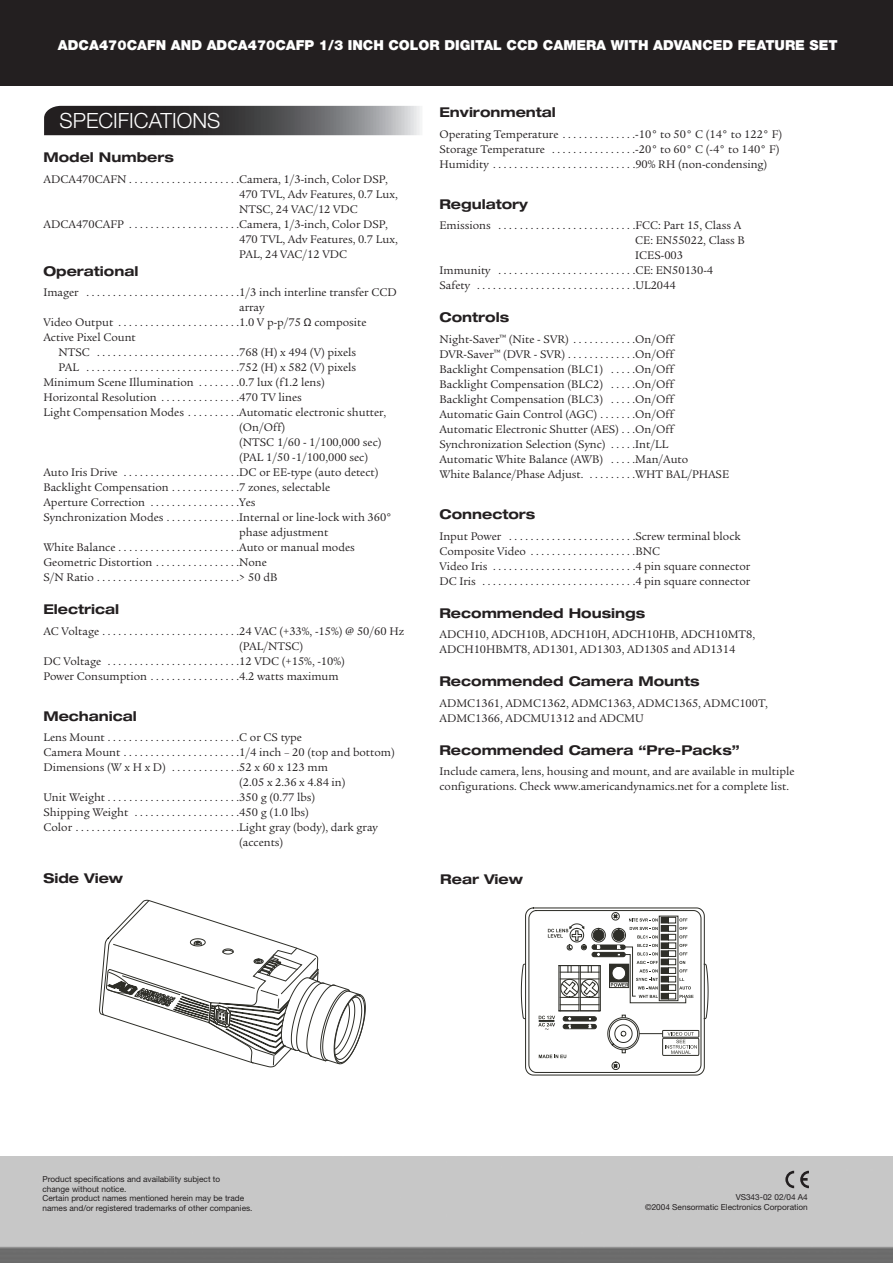
<style>
.page{position:relative;width:893px;height:1263px;background:#fff}
.page>*{position:absolute;margin:0;border:0;box-sizing:border-box;transform-origin:0 0}
.t1{font:300 21px "Helvetica Neue";color:#fff}
.t2{font:900 13.8px "Helvetica Neue";color:#fff}
.t3{font:700 expanded 13.5px "Helvetica Neue";color:#231f20}
.t4{font:12px/15px "Legacy Serif";color:#231f20}
.t5{font:8.25px/9.8px "Helvetica Neue";color:#231f20;text-align:right}
.s1{font-family:"Arial MS";font-size:10.5px}
</style>
<div class="page">
<div style="left:0;top:0;width:893px;height:85px;background:#231f20"></div>
<svg style="left:785px;top:1171px;width:9px;height:17px"></svg>
<svg style="left:800px;top:1171px;width:9px;height:17px"></svg>
<svg style="left:44px;top:106px;width:378px;height:29px;background:#525153"></svg>
<svg style="left:102px;top:900px;width:263px;height:165px"></svg>
<svg style="left:521px;top:907px;width:188px;height:169px"></svg>
<p class="t2" style="left:58px;top:40px;width:781px">ADCA470CAFN AND ADCA470CAFP 1/3 INCH COLOR DIGITAL CCD CAMERA WITH ADVANCED FEATURE SET</p>
<h1 class="t1" style="left:60px;top:113px;width:162px">SPECIFICATIONS</h1>
<p class="t3" style="left:43px;top:153px;width:132px">Model Numbers</p>
<p class="t4" style="left:43px;top:173px;width:346px">ADCA470CAFN . . . . . . . . . . . . . . . . . . . . .Camera, 1/3-inch, Color DSP,</p>
<p class="t4" style="left:239px;top:188px;width:160px">470 TVL, Adv Features, 0.7 Lux,</p>
<p class="t4" style="left:239px;top:203px;width:120px">NTSC, 24 VAC/12 VDC</p>
<p class="t4" style="left:43px;top:218px;width:346px">ADCA470CAFP . . . . . . . . . . . . . . . . . . . . .Camera, 1/3-inch, Color DSP,</p>
<p class="t4" style="left:239px;top:233px;width:160px">470 TVL, Adv Features, 0.7 Lux,</p>
<p class="t4" style="left:239px;top:248px;width:109px">PAL, 24 VAC/12 VDC</p>
<p class="t3" style="left:43px;top:266px;width:96px">Operational</p>
<p class="t4" style="left:43px;top:286px;width:355px">Imager . . . . . . . . . . . . . . . . . . . . . . . . . . . . .1/3 inch interline transfer CCD</p>
<p class="t4" style="left:239px;top:301px;width:27px">array</p>
<p class="t4" style="left:43px;top:316px;width:325px">Video Output . . . . . . . . . . . . . . . . . . . . . . .1.0 V p-p/75 <span class="s1">Ω</span> composite</p>
<p class="t4" style="left:43px;top:331px;width:94px">Active Pixel Count</p>
<p class="t4" style="left:58px;top:346px;width:299px">NTSC . . . . . . . . . . . . . . . . . . . . . . . . . . .768 (H) x 494 (V) pixels</p>
<p class="t4" style="left:58px;top:361px;width:299px">PAL . . . . . . . . . . . . . . . . . . . . . . . . . . . . .752 (H) x 582 (V) pixels</p>
<p class="t4" style="left:43px;top:376px;width:283px">Minimum Scene Illumination . . . . . . . .0.7 lux (f1.2 lens)</p>
<p class="t4" style="left:43px;top:391px;width:260px">Horizontal Resolution . . . . . . . . . . . . . . .470 TV lines</p>
<p class="t4" style="left:43px;top:406px;width:344px">Light Compensation Modes . . . . . . . . . .Automatic electronic shutter,</p>
<p class="t4" style="left:239px;top:421px;width:47px">(On/Off)</p>
<p class="t4" style="left:239px;top:436px;width:144px">(NTSC 1/60 - 1/100,000 sec)</p>
<p class="t4" style="left:239px;top:451px;width:130px">(PAL 1/50 -1/100,000 sec)</p>
<p class="t4" style="left:43px;top:466px;width:337px">Auto Iris Drive . . . . . . . . . . . . . . . . . . . . . .DC or EE-type (auto detect)</p>
<p class="t4" style="left:43px;top:481px;width:288px">Backlight Compensation . . . . . . . . . . . . .7 zones, selectable</p>
<p class="t4" style="left:43px;top:496px;width:214px">Aperture Correction . . . . . . . . . . . . . . . . .Yes</p>
<p class="t4" style="left:43px;top:511px;width:350px">Synchronization Modes . . . . . . . . . . . . . .Internal or line-lock with 360°</p>
<p class="t4" style="left:239px;top:526px;width:91px">phase adjustment</p>
<p class="t4" style="left:43px;top:541px;width:313px">White Balance . . . . . . . . . . . . . . . . . . . . . . .Auto or manual modes</p>
<p class="t4" style="left:43px;top:556px;width:225px">Geometric Distortion . . . . . . . . . . . . . . . .None</p>
<p class="t4" style="left:43px;top:571px;width:235px">S/N Ratio . . . . . . . . . . . . . . . . . . . . . . . . . . .&gt; 50 dB</p>
<p class="t3" style="left:43px;top:604px;width:77px">Electrical</p>
<p class="t4" style="left:43px;top:624px;width:362px">AC Voltage . . . . . . . . . . . . . . . . . . . . . . . . . .24 VAC (+33%, -15%) @ 50/60 Hz</p>
<p class="t4" style="left:239px;top:639px;width:66px">(PAL/NTSC)</p>
<p class="t4" style="left:43px;top:654px;width:303px">DC Voltage . . . . . . . . . . . . . . . . . . . . . . . . .12 VDC (+15%, -10%)</p>
<p class="t4" style="left:43px;top:669px;width:297px">Power Consumption . . . . . . . . . . . . . . . . .4.2 watts maximum</p>
<p class="t3" style="left:43px;top:711px;width:95px">Mechanical</p>
<p class="t4" style="left:43px;top:731px;width:260px">Lens Mount . . . . . . . . . . . . . . . . . . . . . . . . .C or CS type</p>
<p class="t4" style="left:43px;top:746px;width:353px">Camera Mount . . . . . . . . . . . . . . . . . . . . . .1/4 inch – 20 (top and bottom)</p>
<p class="t4" style="left:43px;top:761px;width:286px">Dimensions (W x H x D) . . . . . . . . . . . . .52 x 60 x 123 mm</p>
<p class="t4" style="left:239px;top:776px;width:108px">(2.05 x 2.36 x 4.84 in)</p>
<p class="t4" style="left:43px;top:791px;width:273px">Unit Weight . . . . . . . . . . . . . . . . . . . . . . . . .350 g (0.77 lbs)</p>
<p class="t4" style="left:43px;top:806px;width:267px">Shipping Weight . . . . . . . . . . . . . . . . . . . .450 g (1.0 lbs)</p>
<p class="t4" style="left:43px;top:821px;width:336px">Color . . . . . . . . . . . . . . . . . . . . . . . . . . . . . . .Light gray (body), dark gray</p>
<p class="t4" style="left:239px;top:836px;width:46px">(accents)</p>
<p class="t3" style="left:439px;top:108px;width:118px">Environmental</p>
<p class="t4" style="left:439px;top:128px;width:344px">Operating Temperature . . . . . . . . . . . . . .-10° to 50° C (14° to 122° F)<br>Storage Temperature . . . . . . . . . . . . . . . .-20° to 60° C (-4° to 140° F)<br>Humidity . . . . . . . . . . . . . . . . . . . . . . . . . . .90% RH (non-condensing)</p>
<p class="t3" style="left:439px;top:199px;width:90px">Regulatory</p>
<p class="t4" style="left:439px;top:219px;width:303px">Emissions . . . . . . . . . . . . . . . . . . . . . . . . . .FCC: Part 15, Class A</p>
<p class="t4" style="left:635px;top:234px;width:111px">CE: EN55022, Class B</p>
<p class="t4" style="left:635px;top:249px;width:49px">ICES-003</p>
<p class="t4" style="left:439px;top:264px;width:275px">Immunity . . . . . . . . . . . . . . . . . . . . . . . . . .CE: EN50130-4</p>
<p class="t4" style="left:439px;top:279px;width:238px">Safety . . . . . . . . . . . . . . . . . . . . . . . . . . . . . .UL2044</p>
<p class="t3" style="left:439px;top:313px;width:71px">Controls</p>
<p class="t4" style="left:439px;top:333px;width:291px">Night-Saver<sup>™</sup> (Nite - SVR) . . . . . . . . . . . .On/Off DVR-Saver<sup>™</sup> (DVR - SVR) . . . . . . . . . . . . .On/Off<br>Backlight Compensation (BLC1) . . . . .On/Off<br>Backlight Compensation (BLC2) . . . . .On/Off<br>Backlight Compensation (BLC3) . . . . .On/Off Automatic Gain Control (AGC) . . . . . . .On/Off Automatic Electronic Shutter (AES) . . .On/Off Synchronization Selection (Sync) . . . . .Int/LL<br>Automatic White Balance (AWB) . . . . .Man/Auto<br>White Balance/Phase Adjust. . . . . . . . . .WHT BAL/PHASE</p>
<p class="t3" style="left:439px;top:510px;width:97px">Connectors</p>
<p class="t4" style="left:439px;top:530px;width:312px">Input Power . . . . . . . . . . . . . . . . . . . . . . . .Screw terminal block Composite Video . . . . . . . . . . . . . . . . . . . .BNC<br>Video Iris . . . . . . . . . . . . . . . . . . . . . . . . . . .4 pin square connector DC Iris . . . . . . . . . . . . . . . . . . . . . . . . . . . . .4 pin square connector</p>
<p class="t3" style="left:439px;top:608px;width:207px">Recommended Housings</p>
<p class="t4" style="left:439px;top:628px;width:317px">ADCH10, ADCH10B, ADCH10H, ADCH10HB, ADCH10MT8,<br>ADCH10HBMT8, AD1301, AD1303, AD1305 and AD1314</p>
<p class="t3" style="left:439px;top:676px;width:262px">Recommended Camera Mounts</p>
<p class="t4" style="left:439px;top:696px;width:330px">ADMC1361, ADMC1362, ADMC1363, ADMC1365, ADMC100T,<br>ADMC1366, ADCMU1312 and ADCMU</p>
<p class="t3" style="left:439px;top:745px;width:302px">Recommended Camera “Pre-Packs”</p>
<p class="t4" style="left:439px;top:765px;width:356px">Include camera, lens, housing and mount, and are available in multiple configurations. Check www.americandynamics.net for a complete list.</p>
<p class="t3" style="left:43px;top:874px;width:81px">Side View</p>
<p class="t3" style="left:440px;top:874px;width:84px">Rear View</p>
<p class="t5" style="left:43px;top:1175px;width:211px;text-align:left">Product specifications and availability subject to<br>change without notice.<br>Certain product names mentioned herein may be trade names and/or registered trademarks of other companies.</p>
<p class="t5" style="left:645px;top:1193px;width:164px">VS343-02 02/04 A4<br>©2004 Sensormatic Electronics Corporation</p>
</div>
